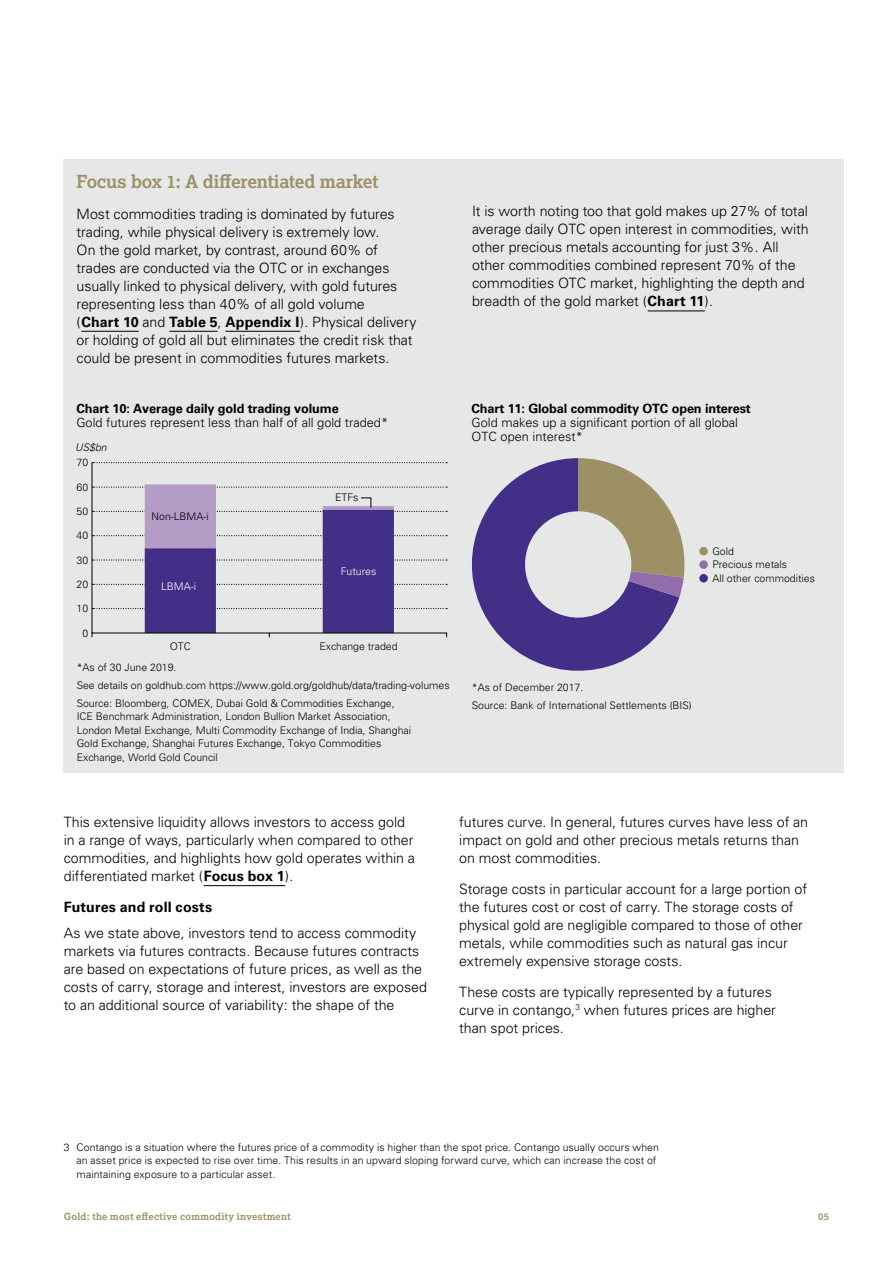
<style>
.page{position:relative;width:893px;height:1263px;background:#fff}
.page>*{position:absolute;margin:0;border:0;box-sizing:border-box;transform-origin:0 0}
.t1{font:700 18px "Lexia";letter-spacing:-.01em;color:#9d9064}
.t2{font:300 14.25px/18px "Univers";letter-spacing:-.005em;color:#000}
.t3{font:700 14.25px "Univers";letter-spacing:.01em;color:#000}
.t4{font:300 12.75px/14.2px "Univers";color:#000}
.t5{font:700 12.75px "Univers";letter-spacing:-.01em;color:#000}
.t6{font:300 10.5px/13.5px "Univers";color:#000}
.t7{font:300 10.5px "Univers";color:#fff}
.t8{font:italic 300 10.5px "Univers";color:#000}
.t9{font:700 9.75px "Lexia";letter-spacing:.025em;color:#9d9064}
.s1{font-weight:700}
</style>
<div class="page">
<div style="left:64px;top:159px;width:780px;height:614px;background:#e6e7e7"></div>
<hr style="left:81px;top:331px;width:58px;height:1px;background:#000">
<hr style="left:169px;top:331px;width:49px;height:1px;background:#000">
<hr style="left:225px;top:331px;width:75px;height:1px;background:#000">
<hr style="left:648px;top:311px;width:57px;height:1px;background:#000">
<svg style="left:92px;top:462px;width:355px;height:176px"></svg>
<svg style="left:92px;top:484px;width:355px;height:149px"></svg>
<svg style="left:472px;top:458px;width:207px;height:213px;fill:#432f87"></svg>
<div style="left:699px;top:547px;width:9px;height:8px;background:#9d9064;border-radius:50%"></div>
<div style="left:699px;top:560px;width:9px;height:9px;background:#926cab;border-radius:50%"></div>
<div style="left:699px;top:574px;width:9px;height:8px;background:#432f87;border-radius:50%"></div>
<svg style="left:578px;top:458px;width:106px;height:139px"></svg>
<hr style="left:204px;top:885px;width:81px;height:1px;background:#000">
<p class="t1" style="left:77px;top:170px;width:304px">Focus box 1: A differentiated market</p>
<p class="t2" style="left:77px;top:205px;width:341px">Most commodities trading is dominated by futures trading, while physical delivery is extremely low.<br>On the gold market, by contrast, around 60% of trades are conducted via the OTC or in exchanges usually linked to physical delivery, with gold futures representing less than 40% of all gold volume<br>(<span class="s1">Chart 10</span> and <span class="s1">Table 5</span>, <span class="s1">Appendix I</span>). Physical delivery or holding of gold all but eliminates the credit risk that could be present in commodities futures markets.</p>
<p class="t2" style="left:472px;top:202px;width:338px">It is worth noting too that gold makes up 27% of total average daily OTC open interest in commodities, with other precious metals accounting for just 3%. All other commodities combined represent 70% of the commodities OTC market, highlighting the depth and breadth of the gold market (<span class="s1">Chart 11</span>).</p>
<p class="t5" style="left:76px;top:401px;width:264px">Chart 10: Average daily gold trading volume</p>
<p class="t4" style="left:76px;top:415px;width:313px">Gold futures represent less than half of all gold traded*</p>
<p class="t8" style="left:75px;top:441px;width:33px">US$bn</p>
<p class="t6" style="left:77px;top:456px;width:13px">70</p>
<p class="t6" style="left:77px;top:480px;width:13px">60</p>
<p class="t6" style="left:77px;top:504px;width:13px">50</p>
<p class="t6" style="left:77px;top:529px;width:13px">40</p>
<p class="t6" style="left:77px;top:553px;width:13px">30</p>
<p class="t6" style="left:77px;top:577px;width:13px">20</p>
<p class="t6" style="left:77px;top:602px;width:13px">10</p>
<p class="t6" style="left:82px;top:626px;width:7px">0</p>
<p class="t6" style="left:152px;top:509px;width:59px">Non-LBMA-i</p>
<p class="t7" style="left:161px;top:580px;width:37px">LBMA-i</p>
<p class="t6" style="left:335px;top:490px;width:25px">ETFs</p>
<p class="t7" style="left:341px;top:565px;width:37px">Futures</p>
<p class="t6" style="left:170px;top:640px;width:23px">OTC</p>
<p class="t6" style="left:319px;top:640px;width:80px">Exchange traded</p>
<p class="t6" style="left:77px;top:658px;width:374px;line-height:18px">*As of 30 June 2019.<br>See details on goldhub.com https://www.gold.org/goldhub/data/trading-volumes<br>Source: Bloomberg, COMEX, Dubai Gold &amp; Commodities Exchange,</p>
<p class="t6" style="left:77px;top:710px;width:336px">ICE Benchmark Administration, London Bullion Market Association, London Metal Exchange, Multi Commodity Exchange of India, Shanghai Gold Exchange, Shanghai Futures Exchange, Tokyo Commodities Exchange, World Gold Council</p>
<p class="t5" style="left:472px;top:401px;width:281px">Chart 11: Global commodity OTC open interest</p>
<p class="t4" style="left:472px;top:415px;width:268px">Gold makes up a significant portion of all global<br>OTC open interest*</p>
<p class="t6" style="left:712px;top:544px;width:104px">Gold<br>Precious metals<br>All other commodities</p>
<p class="t6" style="left:472px;top:679px;width:221px;line-height:18px">*As of December 2017.<br>Source: Bank of International Settlements (BIS)</p>
<p class="t2" style="left:64px;top:813px;width:353px">This extensive liquidity allows investors to access gold in a range of ways, particularly when compared to other commodities, and highlights how gold operates within a differentiated market (<span class="s1">Focus box 1</span>).</p>
<p class="t3" style="left:64px;top:898px;width:150px">Futures and roll costs</p>
<p class="t2" style="left:64px;top:924px;width:365px">As we state above, investors tend to access commodity markets via futures contracts. Because futures contracts are based on expectations of future prices, as well as the costs of carry, storage and interest, investors are exposed to an additional source of variability: the shape of the</p>
<p class="t2" style="left:459px;top:813px;width:350px">futures curve. In general, futures curves have less of an impact on gold and other precious metals returns than on most commodities.</p>
<p class="t2" style="left:459px;top:880px;width:349px">Storage costs in particular account for a large portion of the futures cost or cost of carry. The storage costs of physical gold are negligible compared to those of other metals, while commodities such as natural gas incur extremely expensive storage costs.</p>
<p class="t2" style="left:459px;top:982px;width:318px">These costs are typically represented by a futures curve in contango,<sup>3</sup> when futures prices are higher than spot prices.</p>
<p class="t6" style="left:77px;top:1140px;width:584px;text-indent:-13px">3 Contango is a situation where the futures price of a commodity is higher than the spot price. Contango usually occurs when an asset price is expected to rise over time. This results in an upward sloping forward curve, which can increase the cost of maintaining exposure to a particular asset.</p>
<p class="t9" style="left:64px;top:1211px;width:228px">Gold: the most effective commodity investment</p>
<p class="t9" style="left:818px;top:1211px;width:13px">05</p>
</div>
